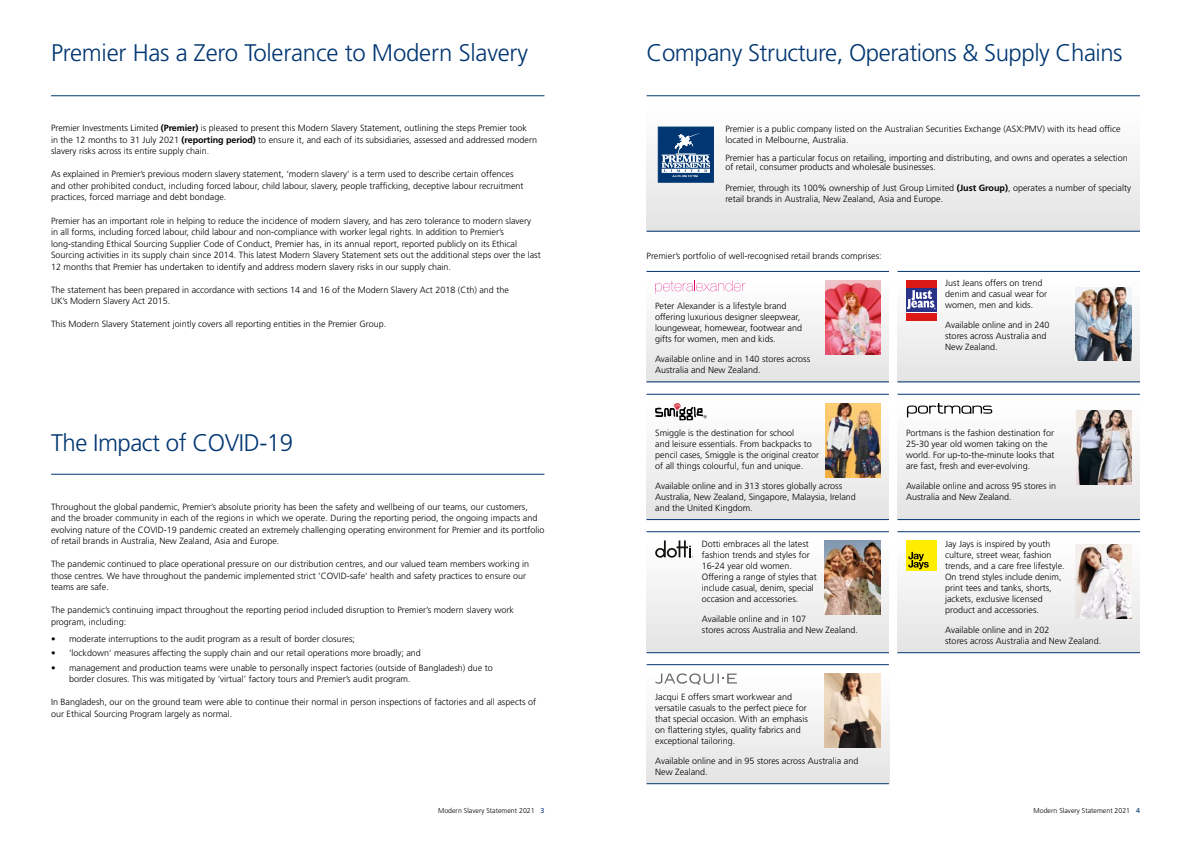
<style>
.page{position:relative;width:1191px;height:842px;background:#fff}
.page>*{position:absolute;margin:0;border:0;box-sizing:border-box;transform-origin:0 0}
.t1{font:300 24px "Frutiger LT Std";letter-spacing:-.02em;color:#003671}
.t2{font:300 9px/11px "Frutiger LT Std";color:#000}
.t3{font:300 7px "Frutiger LT Std";color:#000}
.s1{font-weight:700}
.s2{font-weight:400;color:#003671}
</style>
<div class="page">
<hr style="left:51px;top:95px;width:493px;height:1px;background:#003671">
<hr style="left:51px;top:474px;width:493px;height:1px;background:#003671">
<div style="left:646px;top:96px;width:493px;height:135px;background:linear-gradient(to bottom,#fff,#e4e4e4)"></div>
<div style="left:897px;top:271px;width:243px;height:111px;background:linear-gradient(to bottom,#fff,#e3e3e3)"></div>
<div style="left:897px;top:532px;width:243px;height:120px;background:linear-gradient(to bottom,#fff,#e4e4e4)"></div>
<div style="left:646px;top:532px;width:243px;height:120px;background:linear-gradient(to bottom,#fefdfd,#e4e4e3)"></div>
<div style="left:646px;top:665px;width:243px;height:119px;background:linear-gradient(to bottom,#fff,#e3e2e2)"></div>
<div style="left:646px;top:272px;width:243px;height:110px;background:linear-gradient(to bottom,#fff,#e4e2e2)"></div>
<div style="left:897px;top:394px;width:243px;height:125px;background:linear-gradient(to bottom,#fff,#e4e4e4)"></div>
<div style="left:646px;top:394px;width:243px;height:125px;background:linear-gradient(to bottom,#fff,#e4e4e4)"></div>
<hr style="left:897px;top:531px;width:243px;height:1px;background:#003671">
<hr style="left:646px;top:531px;width:243px;height:1px;background:#003671">
<hr style="left:897px;top:652px;width:243px;height:1px;background:#003671">
<hr style="left:646px;top:652px;width:243px;height:1px;background:#003671">
<hr style="left:646px;top:231px;width:494px;height:1px;background:#003671">
<hr style="left:897px;top:382px;width:243px;height:1px;background:#003671">
<hr style="left:897px;top:271px;width:243px;height:1px;background:#003671">
<hr style="left:646px;top:664px;width:243px;height:1px;background:#003671">
<hr style="left:646px;top:271px;width:243px;height:1px;background:#003671">
<hr style="left:646px;top:783px;width:243px;height:1px;background:#003671">
<hr style="left:646px;top:382px;width:243px;height:1px;background:#003671">
<hr style="left:897px;top:394px;width:243px;height:1px;background:#003671">
<hr style="left:646px;top:394px;width:243px;height:1px;background:#003671">
<hr style="left:897px;top:519px;width:243px;height:1px;background:#003671">
<hr style="left:646px;top:519px;width:243px;height:1px;background:#003671">
<svg style="left:660px;top:129px;width:51px;height:51px;background:#476d98"></svg>
<div style="left:658px;top:127px;width:55px;height:55px;border:1px solid #003671"></div>
<img style="left:1075px;top:287px;width:56px;height:74px">
<div style="left:906px;top:280px;width:30px;height:41px;background:#fff"></div>
<div style="left:906px;top:288px;width:30px;height:24px;background:#283388"></div>
<svg style="left:907px;top:290px;width:28px;height:19px"></svg>
<div style="left:906px;top:280px;width:30px;height:8px;background:#dd1915"></div>
<div style="left:906px;top:313px;width:30px;height:7px;background:#dd1915"></div>
<div style="left:906px;top:540px;width:30px;height:31px;background:#ffed00"></div>
<svg style="left:908px;top:552px;width:20px;height:17px"></svg>
<img style="left:825px;top:540px;width:55px;height:74px">
<svg style="left:655px;top:540px;width:38px;height:18px"></svg>
<img style="left:825px;top:673px;width:55px;height:74px">
<svg style="left:655px;top:673px;width:82px;height:12px"></svg>
<img style="left:1076px;top:411px;width:55px;height:74px">
<svg style="left:907px;top:403px;width:85px;height:14px"></svg>
<img style="left:825px;top:280px;width:55px;height:74px">
<svg style="left:655px;top:280px;width:90px;height:14px"></svg>
<img style="left:825px;top:403px;width:55px;height:74px">
<svg style="left:655px;top:403px;width:52px;height:17px"></svg>
<hr style="left:646px;top:95px;width:494px;height:1px;background:#003671">
<img style="left:1075px;top:545px;width:56px;height:74px">
<h1 class="t1" style="left:51px;top:39px;width:478px">Premier Has a Zero Tolerance to Modern Slavery</h1>
<p class="t2" style="left:51px;top:123px;width:488px;line-height:11.5px">Premier Investments Limited <span class="s1">(Premier)</span> is pleased to present this Modern Slavery Statement, outlining the steps Premier took<br>in the 12 months to 31 July 2021 <span class="s1">(reporting period)</span> to ensure it, and each of its subsidiaries, assessed and addressed modern slavery risks across its entire supply chain.</p>
<p class="t2" style="left:51px;top:169px;width:474px;line-height:11.5px">As explained in Premier’s previous modern slavery statement, ‘modern slavery’ is a term used to describe certain offences and other prohibited conduct, including forced labour, child labour, slavery, people trafficking, deceptive labour recruitment practices, forced marriage and debt bondage.</p>
<p class="t2" style="left:51px;top:215px;width:491px;line-height:11.5px">Premier has an important role in helping to reduce the incidence of modern slavery, and has zero tolerance to modern slavery<br>in all forms, including forced labour, child labour and non-compliance with worker legal rights. In addition to Premier’s long-standing Ethical Sourcing Supplier Code of Conduct, Premier has, in its annual report, reported publicly on its Ethical Sourcing activities in its supply chain since 2014. This latest Modern Slavery Statement sets out the additional steps over the last 12 months that Premier has undertaken to identify and address modern slavery risks in our supply chain.</p>
<p class="t2" style="left:51px;top:284px;width:459px;line-height:11.5px">The statement has been prepared in accordance with sections 14 and 16 of the Modern Slavery Act 2018 (Cth) and the<br>UK’s Modern Slavery Act 2015.</p>
<p class="t2" style="left:51px;top:319px;width:337px">This Modern Slavery Statement jointly covers all reporting entities in the Premier Group.</p>
<h1 class="t1" style="left:51px;top:429px;width:243px">The Impact of COVID-19</h1>
<p class="t2" style="left:51px;top:501px;width:495px;line-height:11.5px">Throughout the global pandemic, Premier’s absolute priority has been the safety and wellbeing of our teams, our customers, and the broader community in each of the regions in which we operate. During the reporting period, the ongoing impacts and evolving nature of the COVID-19 pandemic created an extremely challenging operating environment for Premier and its portfolio of retail brands in Australia, New Zealand, Asia and Europe.</p>
<p class="t2" style="left:51px;top:559px;width:480px;line-height:11.5px">The pandemic continued to place operational pressure on our distribution centres, and our valued team members working in those centres. We have throughout the pandemic implemented strict ‘COVID-safe’ health and safety practices to ensure our teams are safe.</p>
<p class="t2" style="left:51px;top:605px;width:464px;line-height:11.5px">The pandemic’s continuing impact throughout the reporting period included disruption to Premier’s modern slavery work program, including:</p>
<p class="t2" style="left:51px;top:634px;width:305px">• moderate interruptions to the audit program as a result of border closures;</p>
<p class="t2" style="left:51px;top:648px;width:371px">• ‘lockdown’ measures affecting the supply chain and our retail operations more broadly; and</p>
<p class="t2" style="left:69px;top:662px;width:425px;line-height:11.5px;text-indent:-18px">• management and production teams were unable to personally inspect factories (outside of Bangladesh) due to border closures. This was mitigated by ‘virtual’ factory tours and Premier’s audit program.</p>
<p class="t2" style="left:51px;top:697px;width:486px;line-height:11.5px">In Bangladesh, our on the ground team were able to continue their normal in person inspections of factories and all aspects of our Ethical Sourcing Program largely as normal.</p>
<h1 class="t1" style="left:646px;top:39px;width:477px">Company Structure, Operations &amp; Supply Chains</h1>
<p class="t2" style="left:725px;top:123px;width:397px;line-height:11.5px">Premier is a public company listed on the Australian Securities Exchange (ASX:PMV) with its head office located in Melbourne, Australia.</p>
<p class="t2" style="left:725px;top:154px;width:404px;line-height:9px">Premier has a particular focus on retailing, importing and distributing, and owns and operates a selection of retail, consumer products and wholesale businesses.</p>
<p class="t2" style="left:725px;top:182px;width:407px;line-height:11.5px">Premier, through its 100% ownership of Just Group Limited <span class="s1">(Just Group)</span>, operates a number of specialty retail brands in Australia, New Zealand, Asia and Europe.</p>
<p class="t2" style="left:646px;top:251px;width:237px">Premier’s portfolio of well-recognised retail brands comprises:</p>
<p class="t2" style="left:655px;top:301px;width:148px">Peter Alexander is a lifestyle brand offering luxurious designer sleepwear, loungewear, homewear, footwear and gifts for women, men and kids.</p>
<p class="t2" style="left:655px;top:354px;width:157px">Available online and in 140 stores across<br>Australia and New Zealand.</p>
<p class="t2" style="left:655px;top:427px;width:165px">Smiggle is the destination for school<br>and leisure essentials. From backpacks to pencil cases, Smiggle is the original creator of all things colourful, fun and unique.</p>
<p class="t2" style="left:655px;top:480px;width:202px">Available online and in 313 stores globally across<br>Australia, New Zealand, Singapore, Malaysia, Ireland and the United Kingdom.</p>
<p class="t2" style="left:702px;top:539px;width:116px">Dotti embraces all the latest fashion trends and styles for<br>16-24 year old women.<br>Offering a range of styles that include casual, denim, special occasion and accessories.</p>
<p class="t2" style="left:702px;top:614px;width:158px">Available online and in 107<br>stores across Australia and New Zealand.</p>
<p class="t2" style="left:655px;top:692px;width:154px">Jacqui E offers smart workwear and versatile casuals to the perfect piece for that special occasion. With an emphasis on flattering styles, quality fabrics and exceptional tailoring.</p>
<p class="t2" style="left:655px;top:756px;width:205px">Available online and in 95 stores across Australia and<br>New Zealand.</p>
<p class="t2" style="left:945px;top:278px;width:104px">Just Jeans offers on trend denim and casual wear for women, men and kids.</p>
<p class="t2" style="left:945px;top:320px;width:106px">Available online and in 240 stores across Australia and<br>New Zealand.</p>
<p class="t2" style="left:906px;top:427px;width:150px">Portmans is the fashion destination for 25-30 year old women taking on the world. For up-to-the-minute looks that are fast, fresh and ever-evolving.</p>
<p class="t2" style="left:906px;top:480px;width:152px">Available online and across 95 stores in<br>Australia and New Zealand.</p>
<p class="t2" style="left:945px;top:538px;width:121px">Jay Jays is inspired by youth culture, street wear, fashion trends, and a care free lifestyle.<br>On trend styles include denim, print tees and tanks, shorts, jackets, exclusive licensed product and accessories.</p>
<p class="t2" style="left:945px;top:624px;width:158px">Available online and in 202<br>stores across Australia and New Zealand.</p>
<p class="t3" style="left:438px;top:807px;width:108px">Modern Slavery Statement 2021 <span class="s2">3</span></p>
<p class="t3" style="left:1033px;top:807px;width:108px">Modern Slavery Statement 2021 <span class="s2">4</span></p>
</div>
